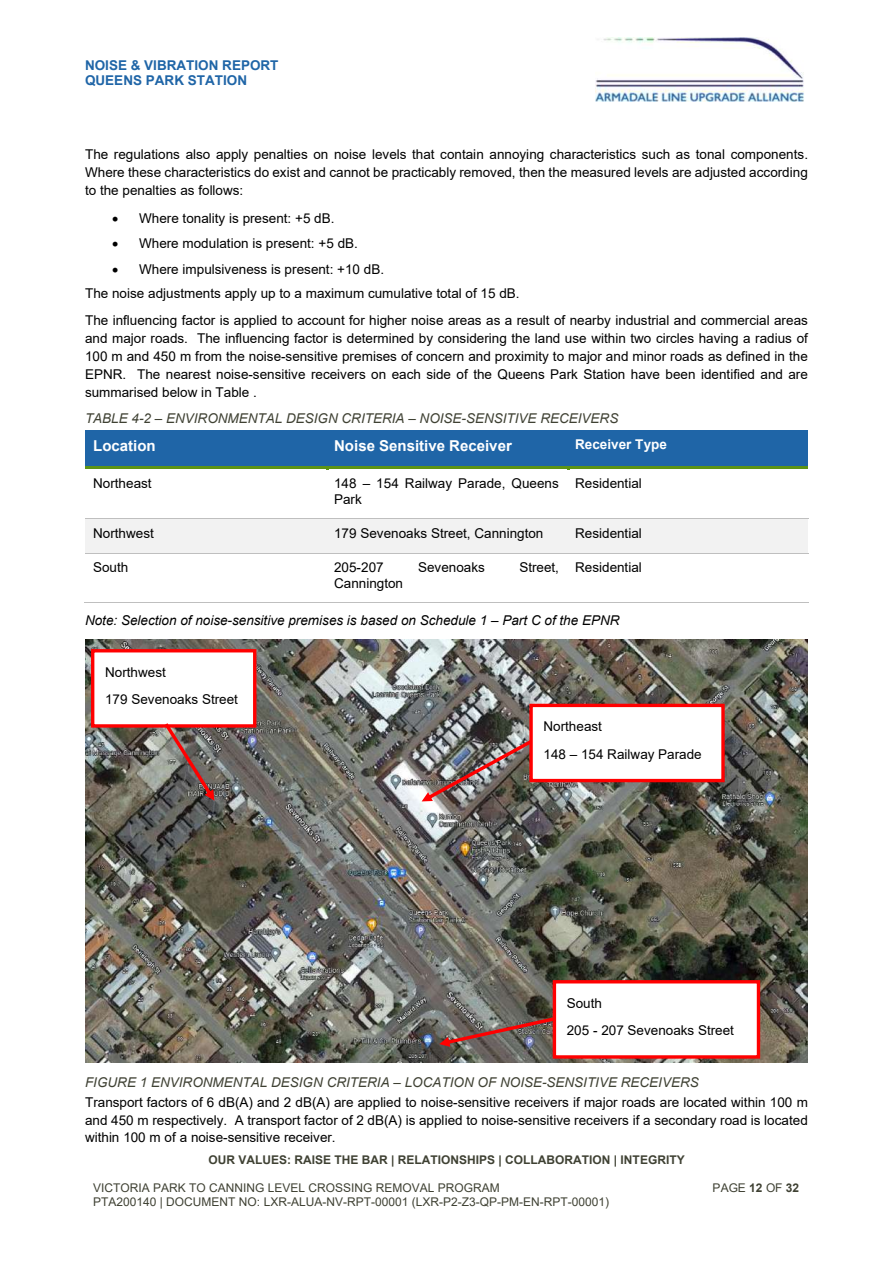
<style>
.page{position:relative;width:893px;height:1263px;background:#fff}
.page>*{position:absolute;margin:0;border:0;box-sizing:border-box;transform-origin:0 0}
.t1{font:700 15px "Arial";color:#fff}
.t2{font:13.5px/17.9px "Arial";color:#000}
.t3{font:italic 13.5px "Arial";color:#3f4133}
.t4{font:italic 13.5px "Arial";color:#000}
.t5{font:700 13.5px/15.5px "Arial";color:#1f65a7}
.t6{font:700 13.5px "Arial";color:#fff}
.t7{font:12px/13.8px "Arial";color:#3f4133}
.t8{font:700 12px "Arial";color:#3f4133}
.s1{font-weight:700}
</style>
<div class="page">
<img style="left:596px;top:37px;width:208px;height:65px">
<div style="left:85px;top:431px;width:241px;height:35px;background:#1f65a7"></div>
<div style="left:326px;top:431px;width:241px;height:35px;background:#1f65a7"></div>
<div style="left:567px;top:431px;width:241px;height:35px;background:#1f65a7"></div>
<hr style="left:85px;top:466px;width:241px;height:3px;background:#5c9315">
<hr style="left:326px;top:466px;width:241px;height:3px;background:#5c9315">
<hr style="left:567px;top:466px;width:241px;height:3px;background:#5c9315">
<div style="left:85px;top:519px;width:241px;height:34px;background:#f2f2f2"></div>
<div style="left:326px;top:519px;width:241px;height:34px;background:#f2f2f2"></div>
<div style="left:567px;top:519px;width:241px;height:34px;background:#f2f2f2"></div>
<hr style="left:85px;top:518px;width:723px;height:1px;background:#bfbfbf">
<hr style="left:85px;top:553px;width:723px;height:1px;background:#bfbfbf">
<hr style="left:84px;top:603px;width:242px;height:1px;background:#bfbfbf">
<hr style="left:325px;top:603px;width:242px;height:1px;background:#bfbfbf">
<hr style="left:566px;top:603px;width:242px;height:1px;background:#bfbfbf">
<img style="left:85px;top:639px;width:722px;height:424px">
<div style="left:93px;top:651px;width:162px;height:75px;background:#fff"></div>
<div style="left:91px;top:649px;width:165px;height:79px;border:3px solid #f00"></div>
<div style="left:531px;top:705px;width:192px;height:76px;background:#fff"></div>
<div style="left:529px;top:704px;width:196px;height:78px;border:3px solid #f00"></div>
<div style="left:554px;top:982px;width:204px;height:75px;background:#fff"></div>
<div style="left:553px;top:980px;width:207px;height:79px;border:3px solid #f00"></div>
<svg style="left:165px;top:723px;width:49px;height:78px;background:#7f605d"></svg>
<img style="left:422px;top:740px;width:110px;height:61px">
<svg style="left:439px;top:1017px;width:115px;height:30px;background:#805e5b"></svg>
<p class="t5" style="left:85px;top:57px;width:195px">NOISE &amp; VIBRATION REPORT<br>QUEENS PARK STATION</p>
<p class="t2" style="left:85px;top:146px;width:724px;text-align:justify">The regulations also apply penalties on noise levels that contain annoying characteristics such as tonal components.<br>Where these characteristics do exist and cannot be practicably removed, then the measured levels are adjusted according to the penalties as follows:</p>
<p class="t2" style="left:112px;top:209px;width:224px">• Where tonality is present: +5 dB.</p>
<p class="t2" style="left:112px;top:235px;width:247px">• Where modulation is present: +5 dB.</p>
<p class="t2" style="left:85px;top:257px;width:436px;line-height:24.6px;text-indent:27px">• Where impulsiveness is present: +10 dB.<br>The noise adjustments apply up to a maximum cumulative total of 15 dB.</p>
<p class="t2" style="left:85px;top:312px;width:724px;text-align:justify">The influencing factor is applied to account for higher noise areas as a result of nearby industrial and commercial areas and major roads. The influencing factor is determined by considering the land use within two circles having a radius of 100 m and 450 m from the noise-sensitive premises of concern and proximity to major and minor roads as defined in the EPNR. The nearest noise-sensitive receivers on each side of the Queens Park Station have been identified and are summarised below in Table .</p>
<p class="t3" style="left:85px;top:411px;width:535px">TABLE 4-2 – ENVIRONMENTAL DESIGN CRITERIA – NOISE-SENSITIVE RECEIVERS</p>
<p class="t1" style="left:93px;top:435px;width:64px">Location</p>
<p class="t1" style="left:334px;top:435px;width:179px">Noise Sensitive Receiver</p>
<p class="t6" style="left:575px;top:435px;width:93px">Receiver Type</p>
<p class="t2" style="left:93px;top:474px;width:60px">Northeast</p>
<p class="t2" style="left:334px;top:476px;width:226px;line-height:15.6px">148 – 154 Railway Parade, Queens<br>Park</p>
<p class="t2" style="left:575px;top:474px;width:68px">Residential</p>
<p class="t2" style="left:93px;top:524px;width:62px">Northwest</p>
<p class="t2" style="left:334px;top:524px;width:211px">179 Sevenoaks Street, Cannington</p>
<p class="t2" style="left:575px;top:524px;width:68px">Residential</p>
<p class="t2" style="left:93px;top:559px;width:37px">South</p>
<p class="t2" style="left:334px;top:559px;width:51px">205-207</p>
<p class="t2" style="left:418px;top:559px;width:68px">Sevenoaks</p>
<p class="t2" style="left:519px;top:559px;width:41px">Street,</p>
<p class="t2" style="left:334px;top:574px;width:70px">Cannington</p>
<p class="t2" style="left:575px;top:559px;width:68px">Residential</p>
<p class="t4" style="left:85px;top:613px;width:536px">Note: Selection of noise-sensitive premises is based on Schedule 1 – Part C of the EPNR</p>
<p class="t2" style="left:105px;top:658px;width:134px;line-height:27.6px">Northwest<br>179 Sevenoaks Street</p>
<p class="t2" style="left:543px;top:713px;width:160px;line-height:27.5px">Northeast<br>148 – 154 Railway Parade</p>
<p class="t2" style="left:567px;top:989px;width:169px;line-height:27.5px">South<br>205 - 207 Sevenoaks Street</p>
<p class="t3" style="left:85px;top:1075px;width:615px">FIGURE 1 ENVIRONMENTAL DESIGN CRITERIA – LOCATION OF NOISE-SENSITIVE RECEIVERS</p>
<p class="t2" style="left:85px;top:1093px;width:724px;text-align:justify">Transport factors of 6 dB(A) and 2 dB(A) are applied to noise-sensitive receivers if major roads are located within 100 m and 450 m respectively. A transport factor of 2 dB(A) is applied to noise-sensitive receivers if a secondary road is located within 100 m of a noise-sensitive receiver.</p>
<p class="t8" style="left:208px;top:1152px;width:478px">OUR VALUES: RAISE THE BAR | RELATIONSHIPS | COLLABORATION | INTEGRITY</p>
<p class="t7" style="left:93px;top:1181px;width:517px">VICTORIA PARK TO CANNING LEVEL CROSSING REMOVAL PROGRAM<br>PTA200140 | DOCUMENT NO: LXR-ALUA-NV-RPT-00001 (LXR-P2-Z3-QP-PM-EN-RPT-00001)</p>
<p class="t7" style="left:713px;top:1181px;width:88px">PAGE <span class="s1">12</span> OF <span class="s1">32</span></p>
</div>
